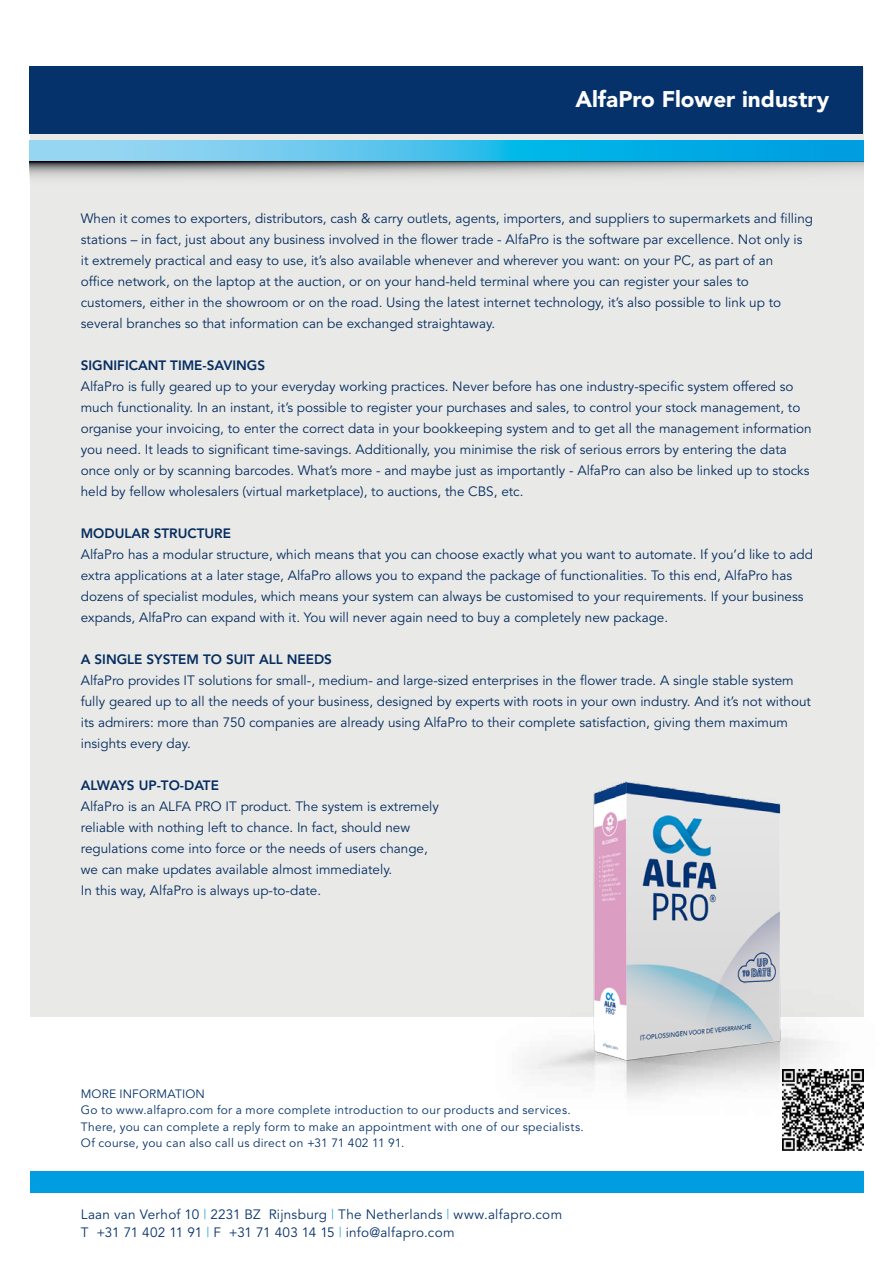
<style>
.page{position:relative;width:893px;height:1263px;background:#fff}
.page>*{position:absolute;margin:0;border:0;box-sizing:border-box;transform-origin:0 0}
.t1{font:900 22.5px "Avenir";color:#fff}
.t2{font:13.5px/21px "Avenir";color:#06326b}
.t3{font:13.5px/18.8px "Avenir";letter-spacing:.02em;color:#06326b}
.t4{font:800 13.5px "Avenir";color:#06326b}
.t5{font:12px/16.5px "Avenir";letter-spacing:.025em;color:#06326b}
.s1{font-weight:300;color:#009ee0}
</style>
<div class="page">
<div style="left:30px;top:68px;width:833px;height:948px;background:#e9e9e7"></div>
<div style="left:30px;top:1171px;width:833px;height:21px;background:#009ee0"></div>
<div style="left:30px;top:66px;width:833px;height:68px;background:#06326b"></div>
<svg style="left:30px;top:140px;width:833px;height:22px;background:#3db7e3"></svg>
<svg style="left:30px;top:162px;width:833px;height:16px"></svg>
<img style="left:782px;top:1124px;width:81px;height:26px">
<img style="left:483px;top:747px;width:381px;height:377px">
<h1 class="t1" style="left:575px;top:86px;width:255px">AlfaPro Flower industry</h1>
<p class="t2" style="left:81px;top:208px;width:734px">When it comes to exporters, distributors, cash &amp; carry outlets, agents, importers, and suppliers to supermarkets and filling stations – in fact, just about any business involved in the flower trade - AlfaPro is the software par excellence. Not only is it extremely practical and easy to use, it’s also available whenever and wherever you want: on your PC, as part of an<br>office network, on the laptop at the auction, or on your hand-held terminal where you can register your sales to customers, either in the showroom or on the road. Using the latest internet technology, it’s also possible to link up to several branches so that information can be exchanged straightaway.</p>
<p class="t4" style="left:81px;top:357px;width:186px">SIGNIFICANT TIME-SAVINGS</p>
<p class="t2" style="left:81px;top:376px;width:732px">AlfaPro is fully geared up to your everyday working practices. Never before has one industry-specific system offered so much functionality. In an instant, it’s possible to register your purchases and sales, to control your stock management, to organise your invoicing, to enter the correct data in your bookkeeping system and to get all the management information you need. It leads to significant time-savings. Additionally, you minimise the risk of serious errors by entering the data once only or by scanning barcodes. What’s more - and maybe just as importantly - AlfaPro can also be linked up to stocks held by fellow wholesalers (virtual marketplace), to auctions, the CBS, etc.</p>
<p class="t4" style="left:81px;top:525px;width:152px">MODULAR STRUCTURE</p>
<p class="t2" style="left:81px;top:544px;width:734px">AlfaPro has a modular structure, which means that you can choose exactly what you want to automate. If you’d like to add extra applications at a later stage, AlfaPro allows you to expand the package of functionalities. To this end, AlfaPro has dozens of specialist modules, which means your system can always be customised to your requirements. If your business expands, AlfaPro can expand with it. You will never again need to buy a completely new package.</p>
<p class="t4" style="left:81px;top:651px;width:253px">A SINGLE SYSTEM TO SUIT ALL NEEDS</p>
<p class="t2" style="left:81px;top:670px;width:732px">AlfaPro provides IT solutions for small-, medium- and large-sized enterprises in the flower trade. A single stable system fully geared up to all the needs of your business, designed by experts with roots in your own industry. And it’s not without its admirers: more than 750 companies are already using AlfaPro to their complete satisfaction, giving them maximum insights every day.</p>
<p class="t4" style="left:81px;top:777px;width:140px">ALWAYS UP-TO-DATE</p>
<p class="t2" style="left:81px;top:796px;width:360px">AlfaPro is an ALFA PRO IT product. The system is extremely reliable with nothing left to chance. In fact, should new regulations come into force or the needs of users change, we can make updates available almost immediately.<br>In this way, AlfaPro is always up-to-date.</p>
<p class="t5" style="left:81px;top:1086px;width:505px">MORE INFORMATION<br>Go to www.alfapro.com for a more complete introduction to our products and services.<br>There, you can complete a reply form to make an appointment with one of our specialists.<br>Of course, you can also call us direct on +31 71 402 11 91.</p>
<p class="t3" style="left:81px;top:1205px;width:483px">Laan van Verhof 10 <span class="s1">|</span> 2231 BZ Rijnsburg <span class="s1">|</span> The Netherlands <span class="s1">|</span> www.alfapro.com<br>T +31 71 402 11 91 <span class="s1">|</span> F +31 71 403 14 15 <span class="s1">|</span> info@alfapro.com</p>
</div>
